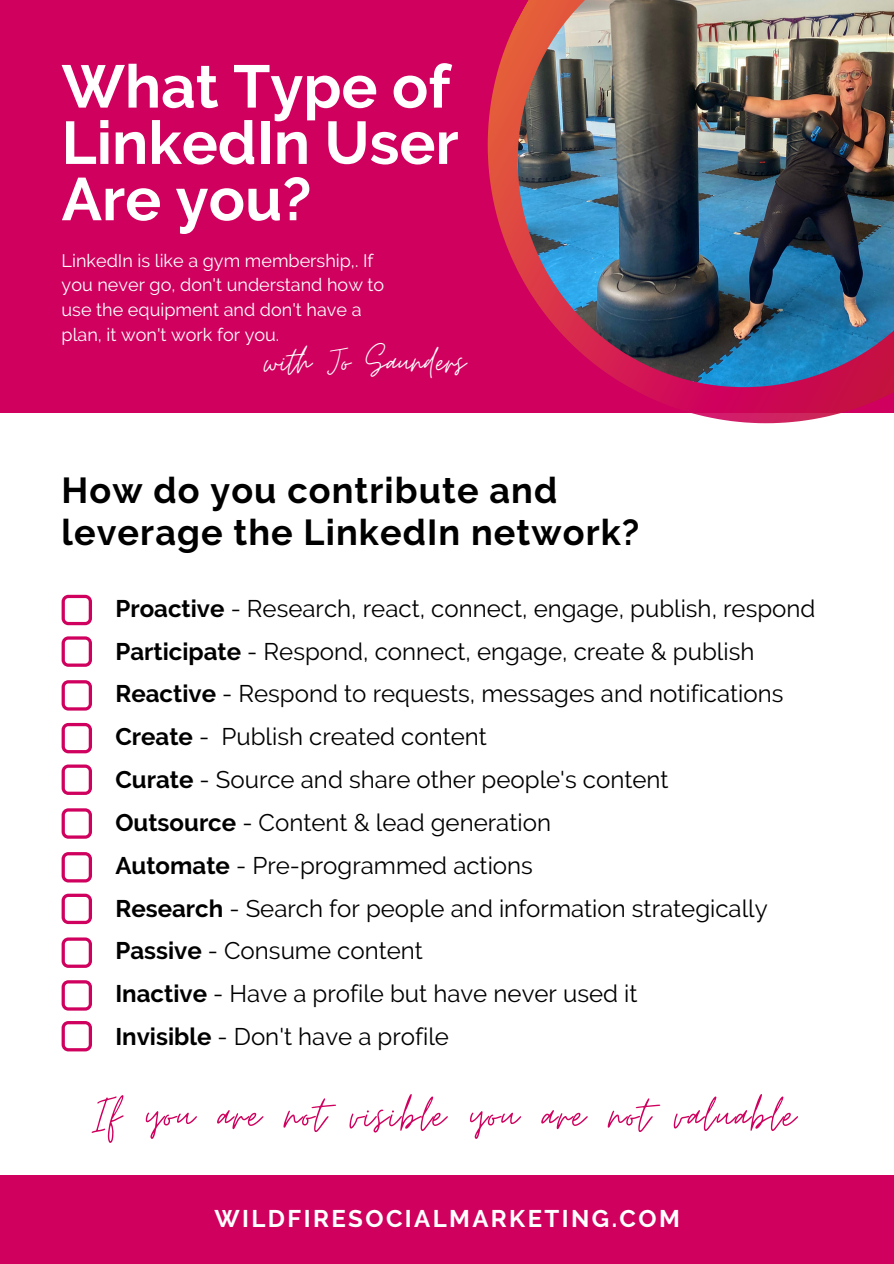
<style>
.page{position:relative;width:894px;height:1264px;background:#fff}
.page>*{position:absolute;margin:0;border:0;box-sizing:border-box;transform-origin:0 0}
.t1{font:700 60px/56.2px "Raleway";color:#fff}
.t2{font:54px "Moon Time";letter-spacing:.03em;color:#cf005e}
.t3{font:42px "Moon Time";color:#fff}
.t4{font:700 36px/42.8px "Raleway";letter-spacing:.03em;color:#000}
.t5{font:24px "Raleway";color:#000}
.t6{font:700 24px "Raleway";letter-spacing:.1em;color:#fff}
.t7{font:18px/24.8px "Raleway";color:#fff}
.s1{font-weight:700}
</style>
<div class="page">
<div style="left:0;top:0;width:893px;height:413px;background:#cf005e"></div>
<svg style="left:487px;top:22px;width:406px;height:402px"></svg>
<svg style="left:62px;top:595px;width:30px;height:30px"></svg>
<svg style="left:62px;top:852px;width:30px;height:30px"></svg>
<svg style="left:62px;top:723px;width:30px;height:30px"></svg>
<svg style="left:62px;top:980px;width:30px;height:30px"></svg>
<svg style="left:62px;top:636px;width:30px;height:30px"></svg>
<svg style="left:62px;top:893px;width:30px;height:31px"></svg>
<svg style="left:62px;top:764px;width:30px;height:31px"></svg>
<svg style="left:62px;top:680px;width:30px;height:30px"></svg>
<svg style="left:62px;top:937px;width:30px;height:30px"></svg>
<svg style="left:62px;top:808px;width:30px;height:30px"></svg>
<img style="left:517px;top:0;width:376px;height:387px">
<div style="left:0;top:1175px;width:893px;height:88px;background:#cf005e"></div>
<svg style="left:62px;top:1021px;width:30px;height:30px"></svg>
<p class="t1" style="left:62px;top:58px;width:398px">What Type of<br>LinkedIn User<br>Are you?</p>
<p class="t7" style="left:62px;top:248px;width:324px">LinkedIn is like a gym membership,. If you never go, don't understand how to use the equipment and don't have a plan, it won't work for you.</p>
<p class="t3" style="left:264px;top:336px;width:203px">with Jo Saunders</p>
<p class="t4" style="left:62px;top:468px;width:579px">How do you contribute and leverage the LinkedIn network?</p>
<p class="t5" style="left:115px;top:594px;width:701px"><span class="s1">Proactive</span> - Research, react, connect, engage, publish, respond</p>
<p class="t5" style="left:115px;top:637px;width:640px"><span class="s1">Participate</span> - Respond, connect, engage, create &amp; publish</p>
<p class="t5" style="left:115px;top:680px;width:669px"><span class="s1">Reactive</span> - Respond to requests, messages and notifications</p>
<p class="t5" style="left:115px;top:722px;width:373px"><span class="s1">Create</span> - Publish created content</p>
<p class="t5" style="left:115px;top:765px;width:554px"><span class="s1">Curate</span> - Source and share other people's content</p>
<p class="t5" style="left:115px;top:808px;width:437px"><span class="s1">Outsource</span> - Content &amp; lead generation</p>
<p class="t5" style="left:115px;top:851px;width:419px"><span class="s1">Automate</span> - Pre-programmed actions</p>
<p class="t5" style="left:115px;top:894px;width:653px"><span class="s1">Research</span> - Search for people and information strategically</p>
<p class="t5" style="left:115px;top:936px;width:309px"><span class="s1">Passive</span> - Consume content</p>
<p class="t5" style="left:115px;top:979px;width:523px"><span class="s1">Inactive</span> - Have a profile but have never used it</p>
<p class="t5" style="left:115px;top:1022px;width:335px"><span class="s1">Invisible</span> - Don't have a profile</p>
<p class="t2" style="left:92px;top:1082px;width:705px">If you are not visible you are not valuable</p>
<p class="t6" style="left:214px;top:1204px;width:466px">WILDFIRESOCIALMARKETING.COM</p>
</div>
